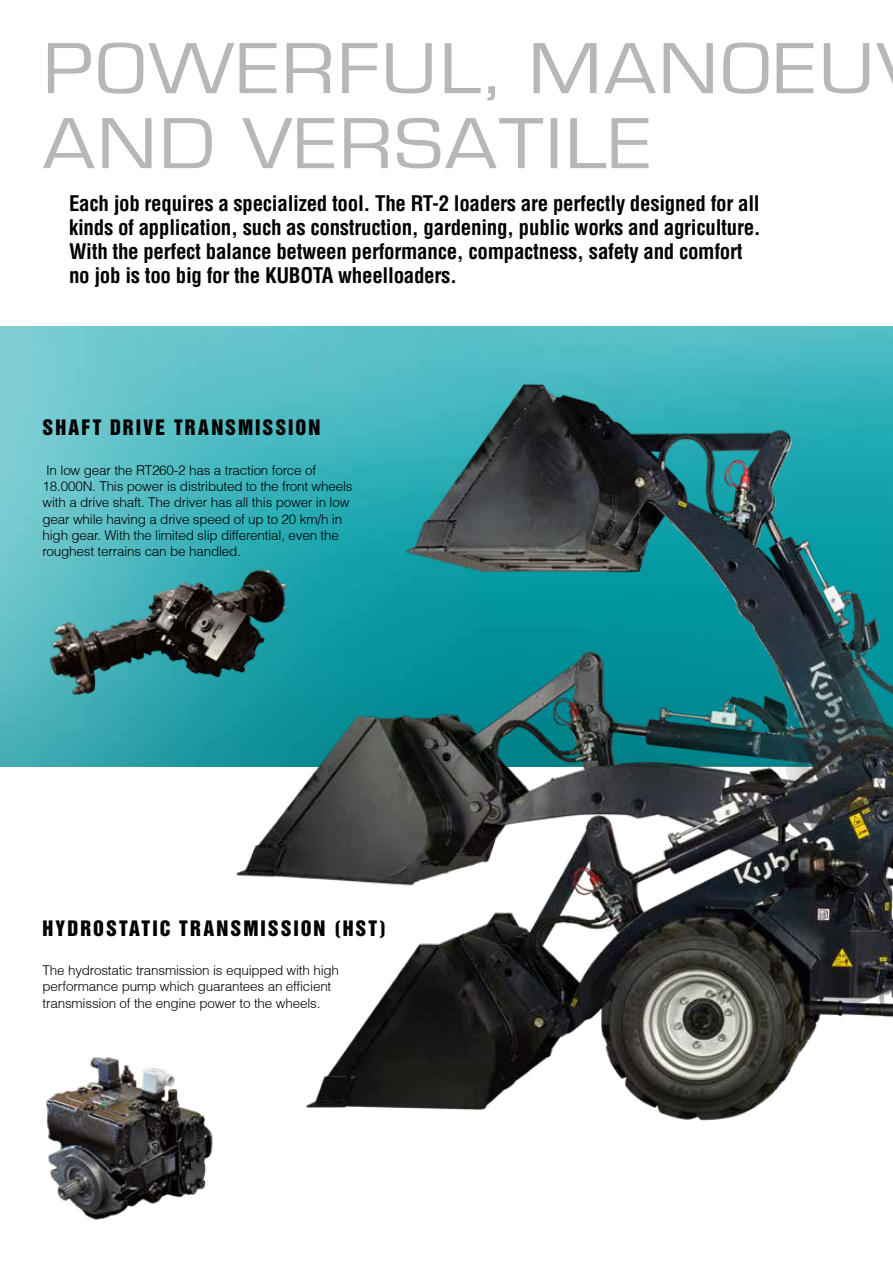
<style>
.page{position:relative;width:893px;height:1263px;background:#fff}
.page>*{position:absolute;margin:0;border:0;box-sizing:border-box;transform-origin:0 0}
.t1{font:75px/75px "Eurostile Ext";letter-spacing:.025em;color:#b7b7b8}
.t2{font:700 condensed 21px/24px "Helvetica CE";letter-spacing:-.015em;color:#000}
.t3{font:19.5px "Helvetica Inserat";letter-spacing:.105em;color:#000}
.t4{font:300 13.5px/16.2px "Helvetica";letter-spacing:-.015em;color:#000}
</style>
<div class="page">
<img style="left:0;top:326px;width:893px;height:440px">
<img style="left:45px;top:1056px;width:160px;height:164px">
<img style="left:201px;top:375px;width:692px;height:812px">
<img style="left:43px;top:563px;width:251px;height:134px">
<h1 class="t1" style="left:43px;top:31px;width:834px">POWERFUL, MANOEU<br>AND VERSATILE</h1>
<p class="t2" style="left:69px;top:192px;width:693px">Each job requires a specialized tool. The RT-2 loaders are perfectly designed for all kinds of application, such as construction, gardening, public works and agriculture.<br>With the perfect balance between performance, compactness, safety and comfort no job is too big for the KUBOTA wheelloaders.</p>
<h3 class="t3" style="left:43px;top:416px;width:279px">SHAFT DRIVE TRANSMISSION</h3>
<p class="t4" style="left:43px;top:462px;width:312px">In low gear the RT260-2 has a traction force of 18.000N. This power is distributed to the front wheels with a drive shaft. The driver has all this power in low gear while having a drive speed of up to 20 km/h in high gear. With the limited slip differential, even the roughest terrains can be handled.</p>
<h3 class="t3" style="left:43px;top:916px;width:345px">HYDROSTATIC TRANSMISSION (HST)</h3>
<p class="t4" style="left:43px;top:962px;width:298px">The hydrostatic transmission is equipped with high performance pump which guarantees an efficient transmission of the engine power to the wheels.</p>
</div>
